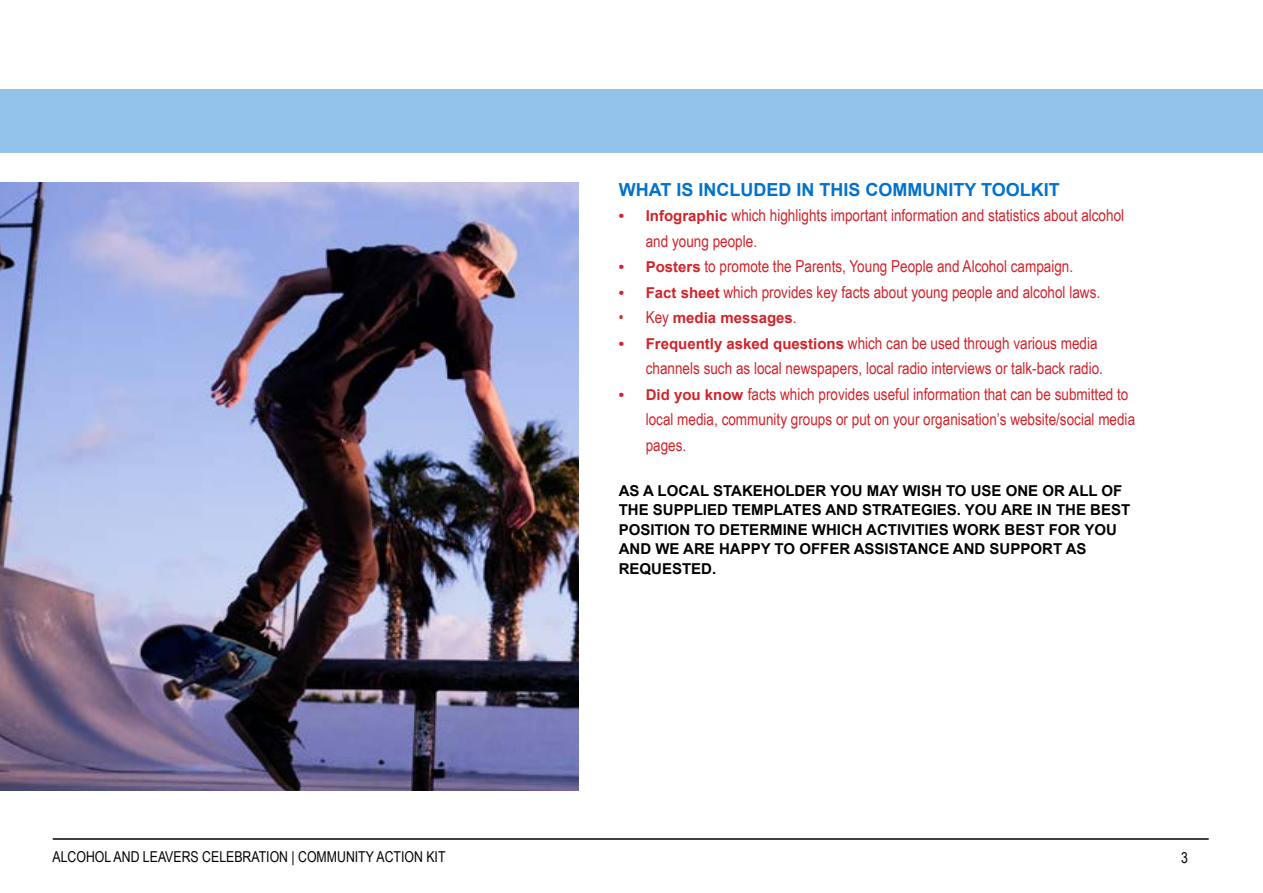
<style>
.page{position:relative;width:1263px;height:893px;background:#fff}
.page>*{position:absolute;margin:0;border:0;box-sizing:border-box;transform-origin:0 0}
.t1{font:700 18px "Arial";color:#0072ce}
.t2{font:16.5px/25.5px "Arial Narrow";color:#d2232a}
.t3{font:700 15px/19.5px "Arial";color:#000}
.t4{font:15px "Arial Narrow";color:#000}
.t5{font:700 15px "Arial";color:#d2232a}
.s1{font-family:"Arial";font-weight:700;font-size:15px}
.s2{font-family:"Arial Narrow";font-weight:400;font-size:16.5px}
</style>
<div class="page">
<hr style="left:53px;top:838px;width:1155px;height:2px;background:#000">
<div style="left:0;top:89px;width:1263px;height:64px;background:#94c3ea"></div>
<img style="left:0;top:183px;width:578px;height:608px">
<p class="t1" style="left:619px;top:178px;width:442px">WHAT IS INCLUDED IN THIS COMMUNITY TOOLKIT</p>
<p class="t2" style="left:646px;top:202px;width:480px;text-indent:-27px"><span class="s1">• Infographic</span> which highlights important information and statistics about alcohol and young people.</p>
<p class="t2" style="left:619px;top:253px;width:456px"><span class="s1">• Posters</span> to promote the Parents, Young People and Alcohol campaign.</p>
<p class="t2" style="left:619px;top:279px;width:483px"><span class="s1">• Fact sheet</span> which provides key facts about young people and alcohol laws.</p>
<p class="t5" style="left:619px;top:308px;width:179px"><span class="s2">• Key</span> media messages<span class="s2">.</span></p>
<p class="t2" style="left:646px;top:330px;width:459px;text-indent:-27px"><span class="s1">• Frequently asked questions</span> which can be used through various media channels such as local newspapers, local radio interviews or talk-back radio.</p>
<p class="t2" style="left:646px;top:381px;width:491px;text-indent:-27px"><span class="s1">• Did you know</span> facts which provides useful information that can be submitted to local media, community groups or put on your organisation’s website/social media pages.</p>
<p class="t3" style="left:619px;top:481px;width:513px">AS A LOCAL STAKEHOLDER YOU MAY WISH TO USE ONE OR ALL OF THE SUPPLIED TEMPLATES AND STRATEGIES. YOU ARE IN THE BEST POSITION TO DETERMINE WHICH ACTIVITIES WORK BEST FOR YOU AND WE ARE HAPPY TO OFFER ASSISTANCE AND SUPPORT AS REQUESTED.</p>
<p class="t4" style="left:52px;top:846px;width:395px">ALCOHOL AND LEAVERS CELEBRATION | COMMUNITY ACTION KIT</p>
<p class="t4" style="left:1181px;top:847px;width:8px">3</p>
</div>
